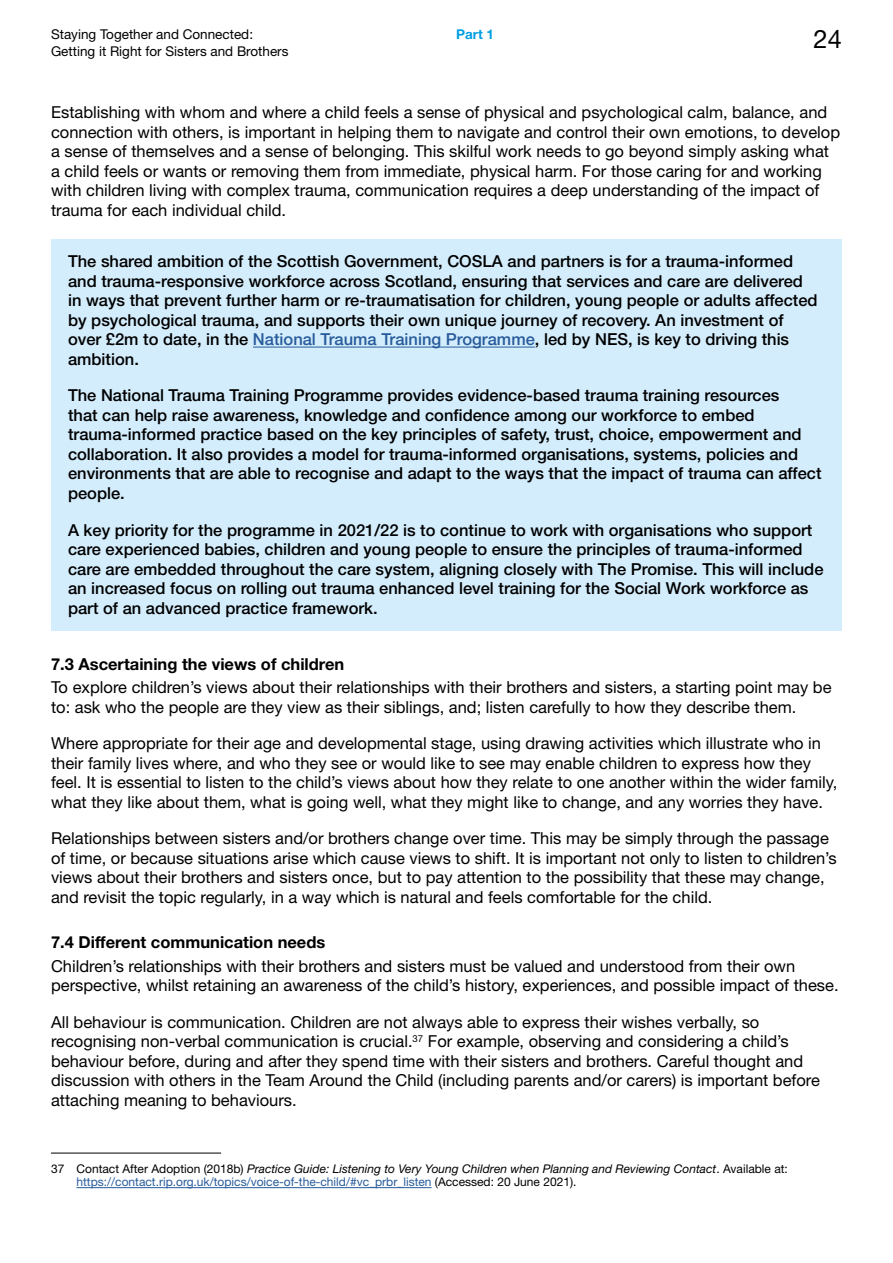
<style>
.page{position:relative;width:893px;height:1263px;background:#fff}
.page>*{position:absolute;margin:0;border:0;box-sizing:border-box;transform-origin:0 0}
.t1{font:25.5px "Helvetica Neue LT Std";color:#000}
.t2{font:16.5px/19.5px "Helvetica Neue LT Std";color:#000}
.t3{font:500 16.5px/19.5px "Helvetica Neue LT Std";color:#000}
.t4{font:700 16.5px "Helvetica Neue LT Std";color:#000}
.t5{font:13.5px/16.5px "Helvetica Neue LT Std";color:#000}
.t6{font:700 13.5px "Helvetica Neue LT Std";color:#009fe3}
.t7{font:italic 12px/13.5px "Helvetica Neue LT Std";color:#000}
.s1{color:#275b9b}
.s2{font-style:normal}
.s3{font-style:normal;color:#275b9b}
</style>
<div class="page">
<div style="left:51px;top:239px;width:791px;height:391px;background:#d4edfc"></div>
<hr style="left:253px;top:347px;width:282px;height:1px;background:#275b9b">
<hr style="left:51px;top:1153px;width:170px;height:1px;background:#000">
<hr style="left:77px;top:1187px;width:355px;height:1px;background:#275b9b">
<p class="t5" style="left:51px;top:26px;width:239px">Staying Together and Connected:<br>Getting it Right for Sisters and Brothers</p>
<p class="t6" style="left:456px;top:26px;width:40px">Part 1</p>
<h1 class="t1" style="left:814px;top:24px;width:30px">24</h1>
<p class="t2" style="left:51px;top:102px;width:791px">Establishing with whom and where a child feels a sense of physical and psychological calm, balance, and connection with others, is important in helping them to navigate and control their own emotions, to develop a sense of themselves and a sense of belonging. This skilful work needs to go beyond simply asking what a child feels or wants or removing them from immediate, physical harm. For those caring for and working with children living with complex trauma, communication requires a deep understanding of the impact of trauma for each individual child.</p>
<p class="t3" style="left:68px;top:252px;width:751px">The shared ambition of the Scottish Government, COSLA and partners is for a trauma-informed and trauma-responsive workforce across Scotland, ensuring that services and care are delivered in ways that prevent further harm or re-traumatisation for children, young people or adults affected by psychological trauma, and supports their own unique journey of recovery. An investment of over £2m to date, in the <span class="s1">National Trauma Training Programme</span>, led by NES, is key to driving this ambition.</p>
<p class="t3" style="left:68px;top:386px;width:755px">The National Trauma Training Programme provides evidence-based trauma training resources<br>that can help raise awareness, knowledge and confidence among our workforce to embed trauma-informed practice based on the key principles of safety, trust, choice, empowerment and collaboration. It also provides a model for trauma-informed organisations, systems, policies and environments that are able to recognise and adapt to the ways that the impact of trauma can affect people.</p>
<p class="t3" style="left:68px;top:520px;width:757px">A key priority for the programme in 2021/22 is to continue to work with organisations who support care experienced babies, children and young people to ensure the principles of trauma-informed care are embedded throughout the care system, aligning closely with The Promise. This will include an increased focus on rolling out trauma enhanced level training for the Social Work workforce as part of an advanced practice framework.</p>
<p class="t4" style="left:51px;top:653px;width:295px">7.3 Ascertaining the views of children</p>
<p class="t2" style="left:51px;top:677px;width:782px">To explore children’s views about their relationships with their brothers and sisters, a starting point may be to: ask who the people are they view as their siblings, and; listen carefully to how they describe them.</p>
<p class="t2" style="left:51px;top:733px;width:788px">Where appropriate for their age and developmental stage, using drawing activities which illustrate who in their family lives where, and who they see or would like to see may enable children to express how they feel. It is essential to listen to the child’s views about how they relate to one another within the wider family, what they like about them, what is going well, what they might like to change, and any worries they have.</p>
<p class="t2" style="left:51px;top:828px;width:787px">Relationships between sisters and/or brothers change over time. This may be simply through the passage of time, or because situations arise which cause views to shift. It is important not only to listen to children’s views about their brothers and sisters once, but to pay attention to the possibility that these may change, and revisit the topic regularly, in a way which is natural and feels comfortable for the child.</p>
<p class="t4" style="left:51px;top:932px;width:276px">7.4 Different communication needs</p>
<p class="t2" style="left:51px;top:956px;width:789px">Children’s relationships with their brothers and sisters must be valued and understood from their own perspective, whilst retaining an awareness of the child’s history, experiences, and possible impact of these.</p>
<p class="t2" style="left:51px;top:1012px;width:770px">All behaviour is communication. Children are not always able to express their wishes verbally, so recognising non-verbal communication is crucial.<sup>37</sup> For example, observing and considering a child’s behaviour before, during and after they spend time with their sisters and brothers. Careful thought and discussion with others in the Team Around the Child (including parents and/or carers) is important before attaching meaning to behaviours.</p>
<p class="t7" style="left:77px;top:1162px;width:713px;text-indent:-26px"><span class="s2">37 Contact After Adoption (2018b)</span> Practice Guide: Listening to Very Young Children when Planning and Reviewing Contact<span class="s2">. Available at: </span><span class="s3">https://contact.rip.org.uk/topics/voice-of-the-child/#vc_prbr_listen</span> <span class="s2">(Accessed: 20 June 2021).</span></p>
</div>
